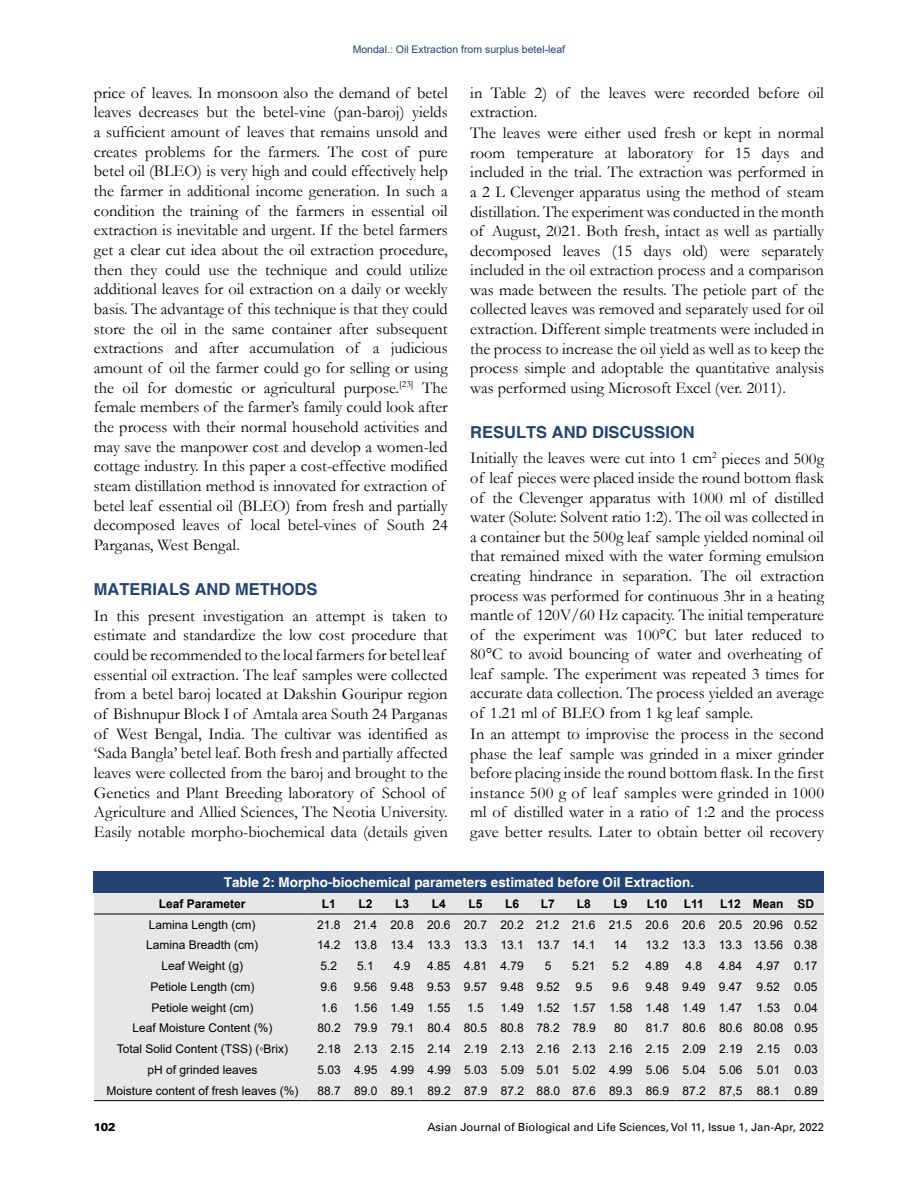
<style>
.page{position:relative;width:918px;height:1188px;background:#fff}
.page>*{position:absolute;margin:0;border:0;box-sizing:border-box;transform-origin:0 0}
.t1{font:16.5px/19.6px "Garamond";color:#010003}
.t2{font:700 16.5px "Helvetica";color:#224374}
.t3{font:700 13.5px "Helvetica";color:#fff}
.t4{font:12px "Arial";color:#010003}
.t5{font:700 12px "Arial";color:#010003}
.t6{font:11.25px "Univers LT";color:#010003}
.t7{font:900 11.25px "Univers LT";color:#010003}
.t8{font:10.5px "Arial";color:#224374}
</style>
<div class="page">
<div style="left:94px;top:871px;width:730px;height:22px;background:#224374"></div>
<div style="left:94px;top:893px;width:730px;height:207px;background:#e6e7e8"></div>
<hr style="left:94px;top:914px;width:217px;height:1px;background:#000">
<hr style="left:311px;top:914px;width:36px;height:1px;background:#000">
<hr style="left:347px;top:914px;width:37px;height:1px;background:#000">
<hr style="left:384px;top:914px;width:36px;height:1px;background:#000">
<hr style="left:420px;top:914px;width:37px;height:1px;background:#000">
<hr style="left:457px;top:914px;width:37px;height:1px;background:#000">
<hr style="left:494px;top:914px;width:36px;height:1px;background:#000">
<hr style="left:530px;top:914px;width:36px;height:1px;background:#000">
<hr style="left:566px;top:914px;width:36px;height:1px;background:#000">
<hr style="left:602px;top:914px;width:37px;height:1px;background:#000">
<hr style="left:639px;top:914px;width:36px;height:1px;background:#000">
<hr style="left:675px;top:914px;width:37px;height:1px;background:#000">
<hr style="left:712px;top:914px;width:37px;height:1px;background:#000">
<hr style="left:749px;top:914px;width:39px;height:1px;background:#000">
<hr style="left:788px;top:914px;width:36px;height:1px;background:#000">
<hr style="left:94px;top:1100px;width:217px;height:1px;background:#000">
<hr style="left:311px;top:1100px;width:36px;height:1px;background:#000">
<hr style="left:347px;top:1100px;width:37px;height:1px;background:#000">
<hr style="left:384px;top:1100px;width:36px;height:1px;background:#000">
<hr style="left:420px;top:1100px;width:37px;height:1px;background:#000">
<hr style="left:457px;top:1100px;width:37px;height:1px;background:#000">
<hr style="left:494px;top:1100px;width:36px;height:1px;background:#000">
<hr style="left:530px;top:1100px;width:36px;height:1px;background:#000">
<hr style="left:566px;top:1100px;width:36px;height:1px;background:#000">
<hr style="left:602px;top:1100px;width:37px;height:1px;background:#000">
<hr style="left:639px;top:1100px;width:36px;height:1px;background:#000">
<hr style="left:675px;top:1100px;width:37px;height:1px;background:#000">
<hr style="left:712px;top:1100px;width:37px;height:1px;background:#000">
<hr style="left:749px;top:1100px;width:39px;height:1px;background:#000">
<hr style="left:788px;top:1100px;width:36px;height:1px;background:#000">
<p class="t8" style="left:353px;top:42px;width:214px">Mondal.: Oil Extraction from surplus betel-leaf</p>
<p class="t1" style="left:470px;top:82px;width:355px">in Table 2) of the leaves were recorded before oil extraction.</p>
<p class="t1" style="left:470px;top:123px;width:355px;text-align:justify">The leaves were either used fresh or kept in normal room temperature at laboratory for 15 days and included in the trial. The extraction was performed in a 2 L Clevenger apparatus using the method of steam distillation. The experiment was conducted in the month of August, 2021. Both fresh, intact as well as partially decomposed leaves (15 days old) were separately included in the oil extraction process and a comparison was made between the results. The petiole part of the collected leaves was removed and separately used for oil extraction. Different simple treatments were included in the process to increase the oil yield as well as to keep the process simple and adoptable the quantitative analysis was performed using Microsoft Excel (ver. 2011).</p>
<p class="t2" style="left:470px;top:422px;width:226px">RESULTS AND DISCUSSION</p>
<p class="t1" style="left:470px;top:448px;width:355px">Initially the leaves were cut into 1 cm<sup>2</sup> pieces and 500g of leaf pieces were placed inside the round bottom flask of the Clevenger apparatus with 1000 ml of distilled water (Solute: Solvent ratio 1:2). The oil was collected in a container but the 500g leaf sample yielded nominal oil that remained mixed with the water forming emulsion creating hindrance in separation. The oil extraction process was performed for continuous 3hr in a heating mantle of 120V/60 Hz capacity. The initial temperature of the experiment was 100°C but later reduced to 80°C to avoid bouncing of water and overheating of leaf sample. The experiment was repeated 3 times for accurate data collection. The process yielded an average of 1.21 ml of BLEO from 1 kg leaf sample.</p>
<p class="t1" style="left:470px;top:724px;width:355px;text-align:justify">In an attempt to improvise the process in the second phase the leaf sample was grinded in a mixer grinder before placing inside the round bottom flask. In the first instance 500 g of leaf samples were grinded in 1000 ml of distilled water in a ratio of 1:2 and the process gave better results. Later to obtain better oil recovery</p>
<p class="t3" style="left:224px;top:874px;width:472px">Table 2: Morpho-biochemical parameters estimated before Oil Extraction.</p>
<p class="t5" style="left:159px;top:895px;width:88px">Leaf Parameter</p>
<p class="t5" style="left:322px;top:895px;width:16px">L1</p>
<p class="t5" style="left:359px;top:895px;width:16px">L2</p>
<p class="t5" style="left:395px;top:895px;width:16px">L3</p>
<p class="t5" style="left:432px;top:895px;width:16px">L4</p>
<p class="t5" style="left:468px;top:895px;width:16px">L5</p>
<p class="t5" style="left:505px;top:895px;width:16px">L6</p>
<p class="t5" style="left:541px;top:895px;width:16px">L7</p>
<p class="t5" style="left:577px;top:895px;width:16px">L8</p>
<p class="t5" style="left:614px;top:895px;width:16px">L9</p>
<p class="t5" style="left:647px;top:895px;width:22px">L10</p>
<p class="t5" style="left:684px;top:895px;width:22px">L11</p>
<p class="t5" style="left:720px;top:895px;width:96px">L12 Mean SD</p>
<p class="t4" style="left:149px;top:916px;width:108px">Lamina Length (cm)</p>
<p class="t4" style="left:317px;top:916px;width:502px">21.8 21.4 20.8 20.6 20.7 20.2 21.2 21.6 21.5 20.6 20.6 20.5 20.96 0.52</p>
<p class="t4" style="left:146px;top:937px;width:114px">Lamina Breadth (cm)</p>
<p class="t4" style="left:317px;top:937px;width:280px">14.2 13.8 13.4 13.3 13.3 13.1 13.7 14.1</p>
<p class="t4" style="left:614px;top:937px;width:15px">14</p>
<p class="t4" style="left:646px;top:937px;width:174px">13.2 13.3 13.3 13.56 0.38</p>
<p class="t4" style="left:161px;top:958px;width:83px">Leaf Weight (g)</p>
<p class="t4" style="left:321px;top:958px;width:18px">5.2</p>
<p class="t4" style="left:357px;top:958px;width:18px">5.1</p>
<p class="t4" style="left:394px;top:958px;width:18px">4.9</p>
<p class="t4" style="left:427px;top:958px;width:98px">4.85 4.81 4.79</p>
<p class="t4" style="left:545px;top:958px;width:8px">5</p>
<p class="t4" style="left:572px;top:958px;width:25px">5.21</p>
<p class="t4" style="left:612px;top:958px;width:18px">5.2</p>
<p class="t4" style="left:646px;top:958px;width:25px">4.89</p>
<p class="t4" style="left:686px;top:958px;width:18px">4.8</p>
<p class="t4" style="left:719px;top:958px;width:100px">4.84 4.97 0.17</p>
<p class="t4" style="left:150px;top:978px;width:106px">Petiole Length (cm)</p>
<p class="t4" style="left:321px;top:978px;width:18px">9.6</p>
<p class="t4" style="left:354px;top:978px;width:207px">9.56 9.48 9.53 9.57 9.48 9.52</p>
<p class="t4" style="left:576px;top:978px;width:18px">9.5</p>
<p class="t4" style="left:612px;top:978px;width:18px">9.6</p>
<p class="t4" style="left:646px;top:978px;width:174px">9.48 9.49 9.47 9.52 0.05</p>
<p class="t4" style="left:151px;top:999px;width:104px">Petiole weight (cm)</p>
<p class="t4" style="left:321px;top:999px;width:18px">1.6</p>
<p class="t4" style="left:354px;top:999px;width:98px">1.56 1.49 1.55</p>
<p class="t4" style="left:467px;top:999px;width:18px">1.5</p>
<p class="t4" style="left:501px;top:999px;width:319px">1.49 1.52 1.57 1.58 1.48 1.49 1.47 1.53 0.04</p>
<p class="t4" style="left:132px;top:1020px;width:142px">Leaf Moisture Content (%)</p>
<p class="t4" style="left:317px;top:1020px;width:280px">80.2 79.9 79.1 80.4 80.5 80.8 78.2 78.9</p>
<p class="t4" style="left:614px;top:1020px;width:15px">80</p>
<p class="t4" style="left:646px;top:1020px;width:174px">81.7 80.6 80.6 80.08 0.95</p>
<p class="t4" style="left:117px;top:1041px;width:173px">Total Solid Content (TSS) (◦Brix)</p>
<p class="t4" style="left:317px;top:1041px;width:502px">2.18 2.13 2.15 2.14 2.19 2.13 2.16 2.13 2.16 2.15 2.09 2.19 2.15 0.03</p>
<p class="t4" style="left:148px;top:1061px;width:112px">pH of grinded leaves</p>
<p class="t4" style="left:317px;top:1061px;width:502px">5.03 4.95 4.99 4.99 5.03 5.09 5.01 5.02 4.99 5.06 5.04 5.06 5.01 0.03</p>
<p class="t4" style="left:107px;top:1082px;width:194px">Moisture content of fresh leaves (%)</p>
<p class="t4" style="left:318px;top:1082px;width:502px">88.7 89.0 89.1 89.2 87.9 87.2 88.0 87.6 89.3 86.9 87.2 87,5 88.1 0.89</p>
<p class="t1" style="left:94px;top:82px;width:355px">price of leaves. In monsoon also the demand of betel leaves decreases but the betel-vine (pan-baroj) yields a sufficient amount of leaves that remains unsold and creates problems for the farmers. The cost of pure betel oil (BLEO) is very high and could effectively help the farmer in additional income generation. In such a condition the training of the farmers in essential oil extraction is inevitable and urgent. If the betel farmers get a clear cut idea about the oil extraction procedure, then they could use the technique and could utilize additional leaves for oil extraction on a daily or weekly basis. The advantage of this technique is that they could store the oil in the same container after subsequent extractions and after accumulation of a judicious amount of oil the farmer could go for selling or using the oil for domestic or agricultural purpose.<sup>[23]</sup> The female members of the farmer’s family could look after the process with their normal household activities and may save the manpower cost and develop a women-led cottage industry. In this paper a cost-effective modified steam distillation method is innovated for extraction of betel leaf essential oil (BLEO) from fresh and partially decomposed leaves of local betel-vines of South 24<br>Parganas, West Bengal.</p>
<p class="t2" style="left:94px;top:579px;width:225px">MATERIALS AND METHODS</p>
<p class="t1" style="left:94px;top:605px;width:355px">In this present investigation an attempt is taken to estimate and standardize the low cost procedure that could be recommended to the local farmers for betel leaf essential oil extraction. The leaf samples were collected from a betel baroj located at Dakshin Gouripur region of Bishnupur Block I of Amtala area South 24 Parganas of West Bengal, India. The cultivar was identified as ‘Sada Bangla’ betel leaf. Both fresh and partially affected leaves were collected from the baroj and brought to the Genetics and Plant Breeding laboratory of School of Agriculture and Allied Sciences, The Neotia University.<br>Easily notable morpho-biochemical data (details given</p>
<p class="t7" style="left:94px;top:1120px;width:23px">102</p>
<p class="t6" style="left:428px;top:1120px;width:398px">Asian Journal of Biological and Life Sciences, Vol 11, Issue 1, Jan-Apr, 2022</p>
</div>
